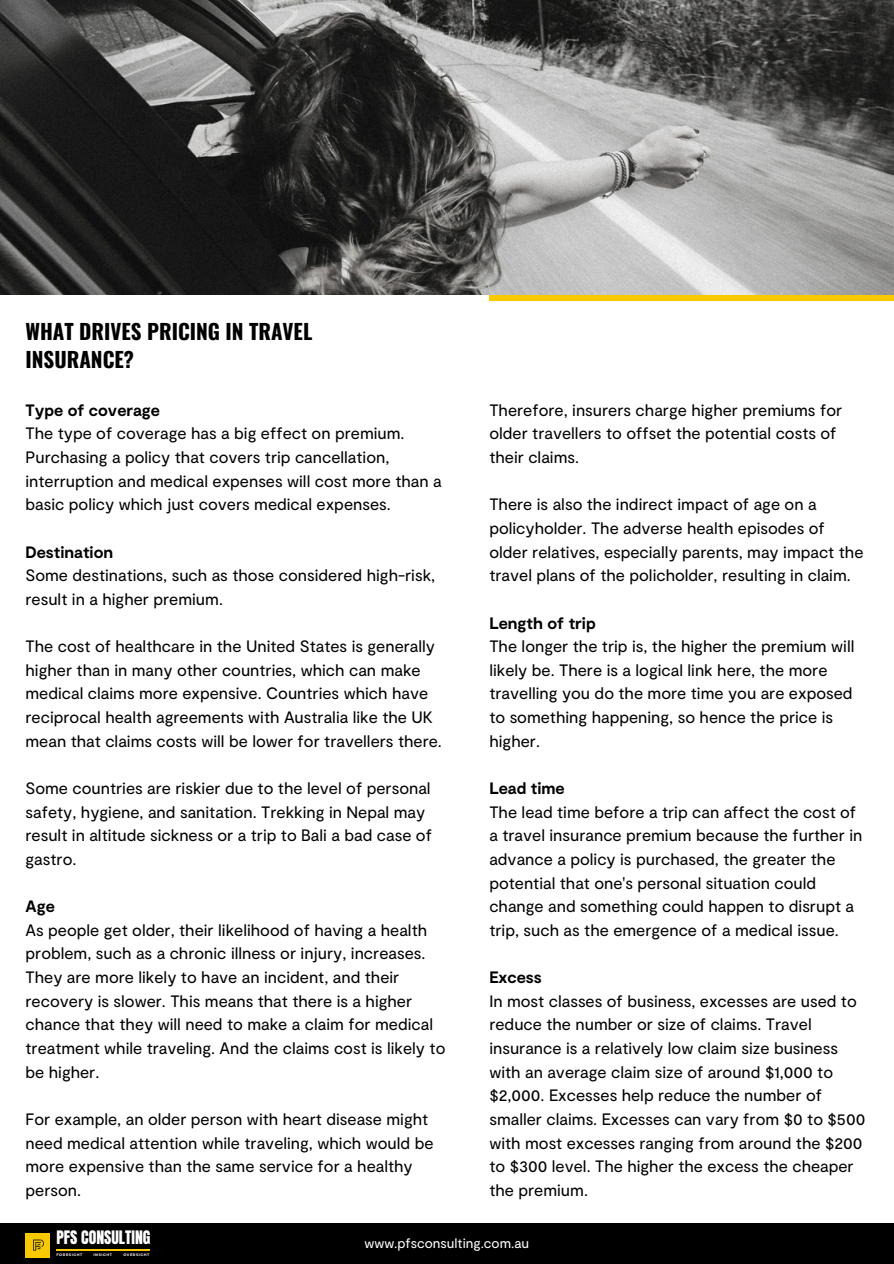
<style>
.page{position:relative;width:894px;height:1264px;background:#fff}
.page>*{position:absolute;margin:0;border:0;box-sizing:border-box;transform-origin:0 0}
.t1{font:700 21px/28.2px "Oswald";color:#000}
.t2{font:16.5px/23.7px "Moderat";color:#000}
.t3{font:15.75px "Anton";color:#fff}
.t4{font:13.65px "Moderat";color:#fff}
.t5{font:700 3.6px "Montserrat";letter-spacing:.15em;color:#fff}
.s1{font-weight:700}
</style>
<div class="page">
<div style="left:0;top:1222px;width:893px;height:41px;background:#000"></div>
<hr style="left:56px;top:1249px;width:94px;height:1px;background:#f9c900">
<div style="left:26px;top:1233px;width:24px;height:24px;background:#f9c900"></div>
<img style="left:33px;top:1239px;width:11px;height:12px">
<img style="left:0;top:0;width:893px;height:295px">
<div style="left:489px;top:295px;width:404px;height:6px;background:#f9c900"></div>
<h3 class="t1" style="left:26px;top:316px;width:288px">WHAT DRIVES PRICING IN TRAVEL<br>INSURANCE?</h3>
<h3 class="t2" style="left:26px;top:397px;width:417px"><span class="s1">Type of coverage<br></span>The type of coverage has a big effect on premium.<br>Purchasing a policy that covers trip cancellation, interruption and medical expenses will cost more than a basic policy which just covers medical expenses.</h3>
<h3 class="t2" style="left:26px;top:539px;width:411px"><span class="s1">Destination<br></span>Some destinations, such as those considered high-risk, result in a higher premium.</h3>
<h3 class="t2" style="left:26px;top:633px;width:418px">The cost of healthcare in the United States is generally higher than in many other countries, which can make medical claims more expensive. Countries which have reciprocal health agreements with Australia like the UK mean that claims costs will be lower for travellers there.</h3>
<h3 class="t2" style="left:26px;top:775px;width:408px">Some countries are riskier due to the level of personal safety, hygiene, and sanitation. Trekking in Nepal may result in altitude sickness or a trip to Bali a bad case of gastro.</h3>
<h3 class="t2" style="left:26px;top:893px;width:421px"><span class="s1">Age<br></span>As people get older, their likelihood of having a health problem, such as a chronic illness or injury, increases.<br>They are more likely to have an incident, and their recovery is slower. This means that there is a higher chance that they will need to make a claim for medical treatment while traveling. And the claims cost is likely to be higher.</h3>
<h3 class="t2" style="left:26px;top:1106px;width:409px">For example, an older person with heart disease might need medical attention while traveling, which would be more expensive than the same service for a healthy person.</h3>
<p class="t2" style="left:489px;top:397px;width:354px">Therefore, insurers charge higher premiums for older travellers to offset the potential costs of their claims.</p>
<h2 class="t2" style="left:489px;top:492px;width:375px">There is also the indirect impact of age on a policyholder. The adverse health episodes of older relatives, especially parents, may impact the travel plans of the policholder, resulting in claim.</h2>
<p class="t2" style="left:489px;top:610px;width:366px"><span class="s1">Length of trip<br></span>The longer the trip is, the higher the premium will likely be. There is a logical link here, the more travelling you do the more time you are exposed to something happening, so hence the price is higher.</p>
<h4 class="t2" style="left:489px;top:775px;width:374px"><span class="s1">Lead time<br></span>The lead time before a trip can affect the cost of a travel insurance premium because the further in advance a policy is purchased, the greater the potential that one's personal situation could change and something could happen to disrupt a trip, such as the emergence of a medical issue.</h4>
<h4 class="t2" style="left:489px;top:964px;width:377px"><span class="s1">Excess<br></span>In most classes of business, excesses are used to reduce the number or size of claims. Travel insurance is a relatively low claim size business with an average claim size of around $1,000 to $2,000. Excesses help reduce the number of smaller claims. Excesses can vary from $0 to $500 with most excesses ranging from around the $200 to $300 level. The higher the excess the cheaper the premium.</h4>
<h3 class="t3" style="left:56px;top:1226px;width:95px">PFS CONSULTING</h3>
<h3 class="t5" style="left:56px;top:1252px;width:27px">FORESIGHT</h3>
<h3 class="t5" style="left:94px;top:1252px;width:20px">INSIGHT</h3>
<h3 class="t5" style="left:123px;top:1252px;width:28px">OVERSIGHT</h3>
<h3 class="t4" style="left:364px;top:1233px;width:166px">www.pfsconsulting.com.au</h3>
</div>
